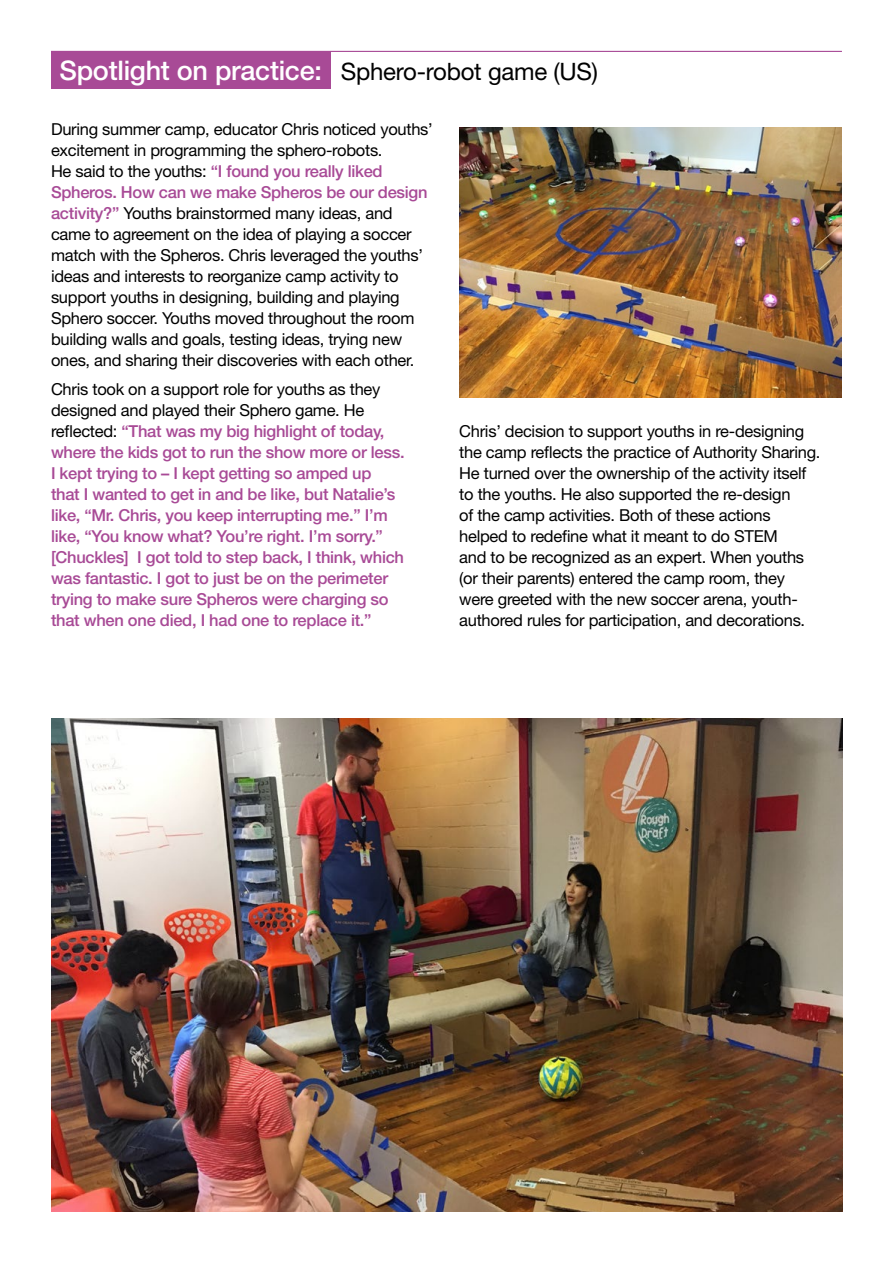
<style>
.page{position:relative;width:893px;height:1263px;background:#fff}
.page>*{position:absolute;margin:0;border:0;box-sizing:border-box;transform-origin:0 0}
.t1{font:500 27px "Helvetica Neue LT Std";letter-spacing:-.01em;color:#fff}
.t2{font:24px "Helvetica Neue LT Std";letter-spacing:-.01em;color:#000}
.t3{font:16.5px/21px "Helvetica Neue LT Std";letter-spacing:-.015em;color:#000}
.t4{font:500 16.5px/21px "Helvetica Neue LT Std";letter-spacing:-.015em;color:#a84a96}
.s1{font-weight:500;color:#a84a96}
.s2{font-weight:400;color:#000}
</style>
<div class="page">
<hr style="left:51px;top:51px;width:791px;height:1px;background:#a84a96">
<div style="left:51px;top:51px;width:279px;height:38px;background:#a84a96"></div>
<img style="left:459px;top:128px;width:382px;height:270px">
<img style="left:51px;top:719px;width:791px;height:493px">
<p class="t1" style="left:60px;top:54px;width:264px">Spotlight on practice:</p>
<p class="t2" style="left:341px;top:57px;width:259px">Sphero-robot game (US)</p>
<p class="t3" style="left:51px;top:118px;width:383px">During summer camp, educator Chris noticed youths’ excitement in programming the sphero-robots.<br>He said to the youths: <span class="s1">“I found you really liked Spheros. How can we make Spheros be our design activity?”</span> Youths brainstormed many ideas, and came to agreement on the idea of playing a soccer match with the Spheros. Chris leveraged the youths’ ideas and interests to reorganize camp activity to support youths in designing, building and playing Sphero soccer. Youths moved throughout the room building walls and goals, testing ideas, trying new ones, and sharing their discoveries with each other.</p>
<p class="t4" style="left:51px;top:379px;width:355px"><span class="s2">Chris took on a support role for youths as they designed and played their Sphero game. He reflected:</span> “That was my big highlight of today, where the kids got to run the show more or less.<br>I kept trying to – I kept getting so amped up<br>that I wanted to get in and be like, but Natalie’s like, “Mr. Chris, you keep interrupting me.” I’m like, “You know what? You’re right. I’m sorry.” [Chuckles] I got told to step back, I think, which was fantastic. I got to just be on the perimeter trying to make sure Spheros were charging so that when one died, I had one to replace it.”</p>
<p class="t3" style="left:459px;top:420px;width:363px">Chris’ decision to support youths in re-designing the camp reflects the practice of Authority Sharing.<br>He turned over the ownership of the activity itself to the youths. He also supported the re-design<br>of the camp activities. Both of these actions helped to redefine what it meant to do STEM<br>and to be recognized as an expert. When youths (or their parents) entered the camp room, they were greeted with the new soccer arena, youth&shy;authored rules for participation, and decorations.</p>
</div>
